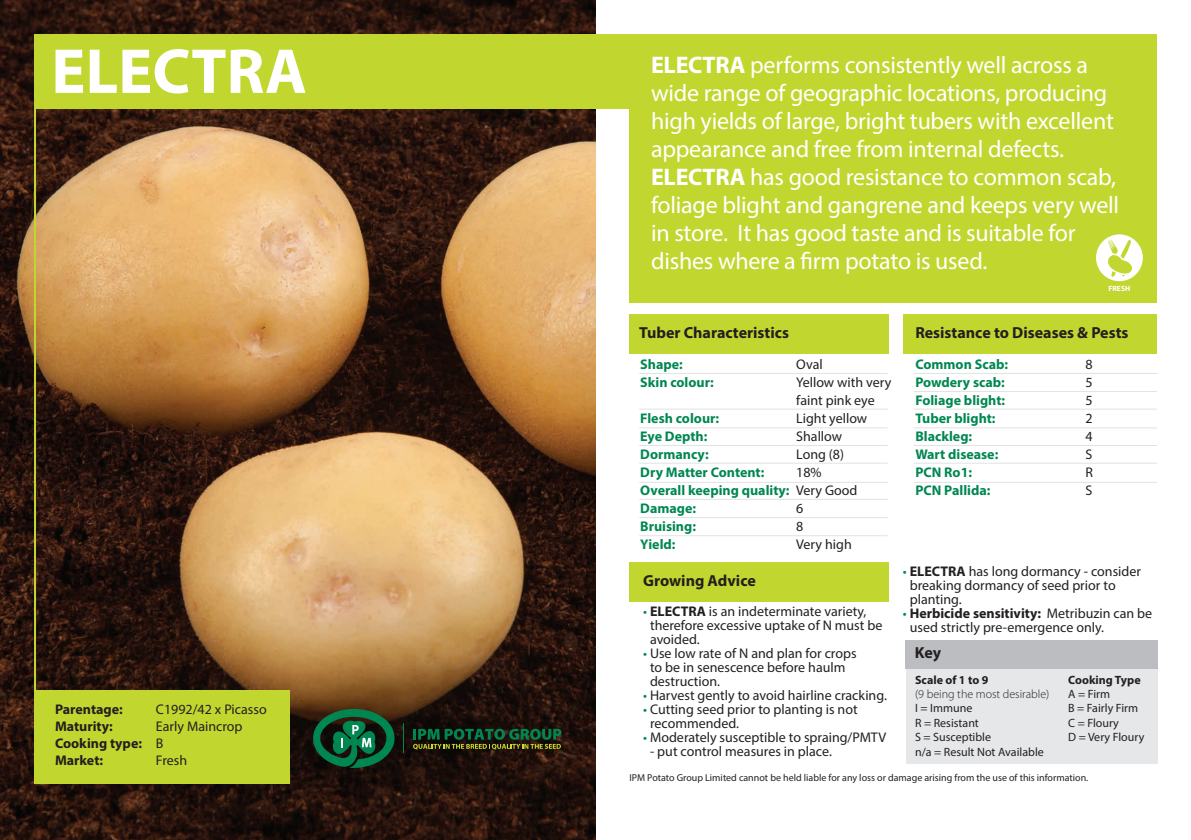
<style>
.page{position:relative;width:1191px;height:840px;background:#fff}
.page>*{position:absolute;margin:0;border:0;box-sizing:border-box;transform-origin:0 0}
.t1{font:700 64px "Myriad Pro";color:#fff}
.t2{font:24px/28px "Myriad Pro";letter-spacing:-.01em;color:#fff}
.t3{font:700 16px "Myriad Pro";color:#231f20}
.t4{font:14px/18px "Myriad Pro";color:#231f20}
.t5{font:700 14px/18px "Myriad Pro";color:#008751}
.t6{font:700 14px/16.8px "Myriad Pro";color:#231f20}
.t7{font:12px/14.4px "Myriad Pro";color:#231f20}
.t8{font:300 12px "Myriad Pro";color:#231f20}
.t9{font:700 12px "Myriad Pro";color:#231f20}
.t10{font:10px "Myriad Pro";color:#231f20}
.t11{font:700 7.6px "Myriad Pro";color:#fff}
.s1{font-weight:700}
.s2{color:#008751}
</style>
<div class="page">
<img style="left:0;top:0;width:595px;height:839px">
<div style="left:629px;top:34px;width:528px;height:268px;background:#c1d72f"></div>
<div style="left:34px;top:34px;width:595px;height:75px;background:#c1d72f"></div>
<div style="left:34px;top:689px;width:255px;height:93px;background:#c1d72f"></div>
<hr style="left:34px;top:34px;width:2px;height:686px;background:#c1d72f">
<div style="left:903px;top:314px;width:254px;height:39px;background:#c1d72f"></div>
<div style="left:629px;top:314px;width:259px;height:39px;background:#c1d72f"></div>
<div style="left:629px;top:561px;width:259px;height:40px;background:#c1d72f"></div>
<hr style="left:639px;top:373px;width:248px;height:1px;background:#e1e2e4">
<hr style="left:914px;top:373px;width:243px;height:1px;background:#e1e2e4">
<hr style="left:639px;top:408px;width:248px;height:1px;background:#e1e2e4">
<hr style="left:639px;top:535px;width:248px;height:1px;background:#e1e2e4">
<hr style="left:914px;top:408px;width:243px;height:1px;background:#e1e2e4">
<hr style="left:914px;top:391px;width:243px;height:1px;background:#e1e2e4">
<hr style="left:639px;top:427px;width:248px;height:1px;background:#e1e2e4">
<hr style="left:914px;top:427px;width:243px;height:1px;background:#e1e2e4">
<hr style="left:639px;top:444px;width:248px;height:1px;background:#e1e2e4">
<hr style="left:914px;top:444px;width:243px;height:1px;background:#e1e2e4">
<hr style="left:639px;top:462px;width:248px;height:1px;background:#e1e2e4">
<hr style="left:914px;top:462px;width:243px;height:1px;background:#e1e2e4">
<hr style="left:639px;top:481px;width:248px;height:1px;background:#e1e2e4">
<hr style="left:914px;top:481px;width:243px;height:1px;background:#e1e2e4">
<hr style="left:639px;top:498px;width:248px;height:1px;background:#e1e2e4">
<hr style="left:639px;top:516px;width:248px;height:1px;background:#e1e2e4">
<div style="left:1096px;top:234px;width:46px;height:47px;background:#fff;border-radius:50%"></div>
<svg style="left:1103px;top:239px;width:32px;height:38px"></svg>
<div style="left:906px;top:661px;width:251px;height:102px;background:#e6e7e9"></div>
<div style="left:905px;top:639px;width:252px;height:29px;background:#bcbdc0"></div>
<svg style="left:311px;top:708px;width:85px;height:59px;background:#165032"></svg>
<svg style="left:403px;top:723px;width:1px;height:29px"></svg>
<svg style="left:413px;top:728px;width:148px;height:21px;background:#254621"></svg>
<h1 class="t1" style="left:51px;top:29px;width:257px">ELECTRA</h1>
<p class="t6" style="left:55px;top:700px;width:89px">Parentage:<br>Maturity:<br>Cooking type:<br>Market:</p>
<p class="t4" style="left:156px;top:700px;width:112px;line-height:16.8px">C1992/42 x Picasso<br>Early Maincrop<br>B<br>Fresh</p>
<p class="t2" style="left:651px;top:51px;width:469px"><span class="s1">ELECTRA</span> performs consistently well across a wide range of geographic locations, producing high yields of large, bright tubers with excellent appearance and free from internal defects.<br><span class="s1">ELECTRA</span> has good resistance to common scab, foliage blight and gangrene and keeps very well in store. It has good taste and is suitable for dishes where a firm potato is used.</p>
<p class="t11" style="left:1108px;top:283px;width:23px;rotate:-1deg">FRESH</p>
<p class="t3" style="left:639px;top:322px;width:151px">Tuber Characteristics</p>
<p class="t5" style="left:640px;top:355px;width:75px">Shape:<br>Skin colour:</p>
<p class="t5" style="left:640px;top:409px;width:151px">Flesh colour:<br>Eye Depth:<br>Dormancy:<br>Dry Matter Content:<br>Overall keeping quality:<br>Damage:<br>Bruising:<br>Yield:</p>
<p class="t4" style="left:796px;top:355px;width:97px">Oval<br>Yellow with very faint pink eye<br>Light yellow<br>Shallow<br>Long (8)<br>18%<br>Very Good<br>6<br>8<br>Very high</p>
<p class="t3" style="left:643px;top:569px;width:114px">Growing Advice</p>
<p class="t4" style="left:650px;top:603px;width:234px;line-height:14px;text-indent:-7px"><span class="s2">•</span> <span class="s1">ELECTRA</span> is an indeterminate variety, therefore excessive uptake of N must be avoided.</p>
<p class="t4" style="left:650px;top:645px;width:208px;line-height:14px;text-indent:-7px"><span class="s2">•</span> Use low rate of N and plan for crops to be in senescence before haulm destruction.</p>
<p class="t4" style="left:643px;top:685px;width:245px"><span class="s2">•</span> Harvest gently to avoid hairline cracking.</p>
<p class="t4" style="left:650px;top:701px;width:209px;line-height:14px;text-indent:-7px"><span class="s2">•</span> Cutting seed prior to planting is not recommended.</p>
<p class="t4" style="left:643px;top:727px;width:244px"><span class="s2">•</span> Moderately susceptible to spraing/PMTV</p>
<p class="t4" style="left:650px;top:741px;width:183px">- put control measures in place.</p>
<p class="t3" style="left:915px;top:322px;width:215px">Resistance to Diseases &amp; Pests</p>
<p class="t5" style="left:915px;top:355px;width:94px">Common Scab:<br>Powdery scab:<br>Foliage blight:<br>Tuber blight:<br>Blackleg:<br>Wart disease:<br>PCN Ro1:<br>PCN Pallida:</p>
<p class="t4" style="left:1085px;top:355px;width:9px;text-align:justify">8<br>5<br>5<br>2<br>4<br>S R S</p>
<p class="t4" style="left:909px;top:563px;width:233px;line-height:14px;text-indent:-7px"><span class="s2">•</span> <span class="s1">ELECTRA</span> has long dormancy - consider breaking dormancy of seed prior to planting.</p>
<p class="t4" style="left:909px;top:605px;width:244px;line-height:14px;text-indent:-7px"><span class="s2">•</span> <span class="s1">Herbicide sensitivity:</span> Metribuzin can be used strictly pre-emergence only.</p>
<p class="t3" style="left:914px;top:642px;width:28px">Key</p>
<p class="t9" style="left:915px;top:671px;width:75px">Scale of 1 to 9</p>
<p class="t8" style="left:915px;top:686px;width:136px">(9 being the most desirable)</p>
<p class="t7" style="left:915px;top:700px;width:130px">I = Immune<br>R = Resistant<br>S = Susceptible<br>n/a = Result Not Available</p>
<p class="t9" style="left:1068px;top:671px;width:74px">Cooking Type</p>
<p class="t7" style="left:1068px;top:686px;width:78px">A = Firm<br>B = Fairly Firm<br>C = Floury<br>D = Very Floury</p>
<p class="t10" style="left:629px;top:770px;width:460px">IPM Potato Group Limited cannot be held liable for any loss or damage arising from the use of this information.</p>
</div>
